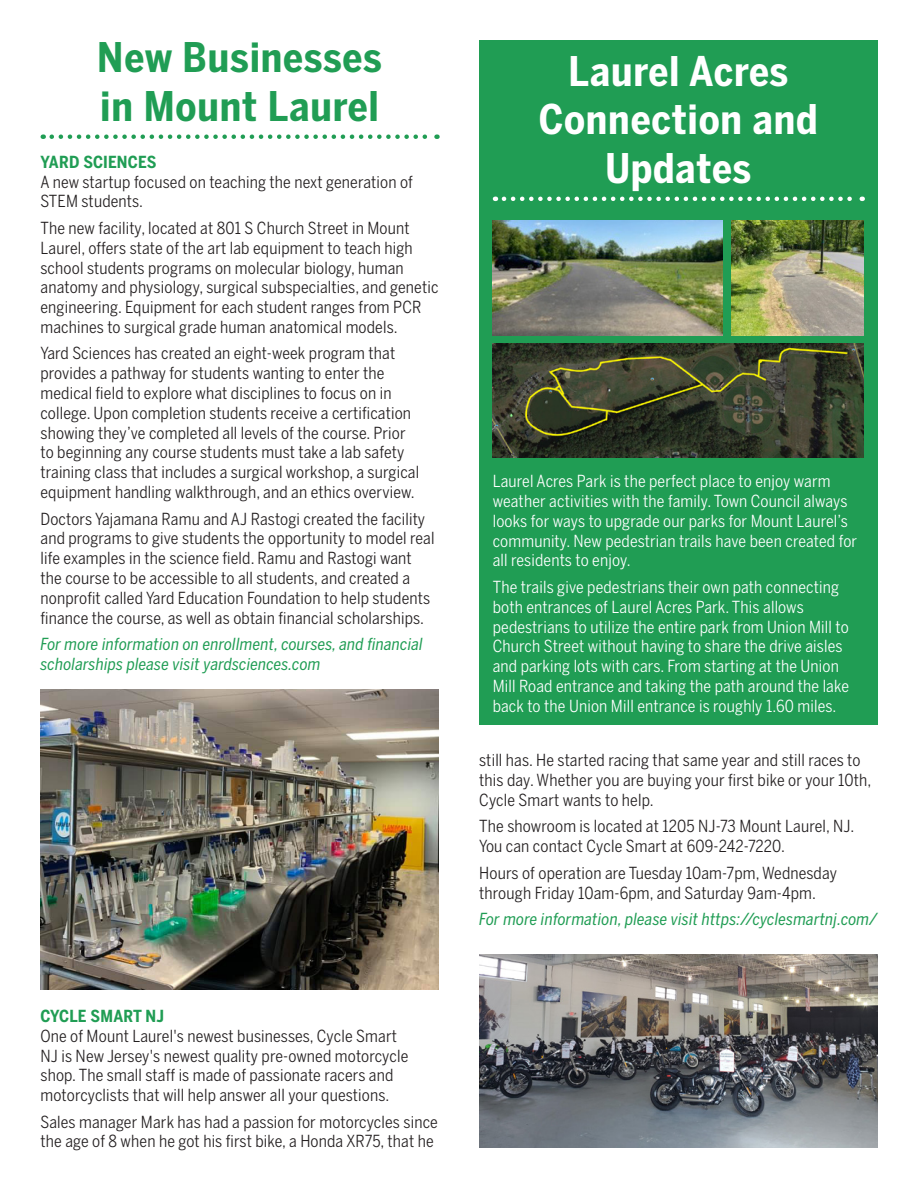
<style>
.page{position:relative;width:918px;height:1188px;background:#fff}
.page>*{position:absolute;margin:0;border:0;box-sizing:border-box;transform-origin:0 0}
.Headline_1{font:700 40.5px/48.6px "Benton Sans Condensed";letter-spacing:.02em;color:#fff;text-align:center}
.Headline_1-2{font:700 40.5px/48.6px "Benton Sans Condensed";letter-spacing:.02em;color:#209d54}
.Body{font:16.5px/19.8px "Benton Sans Condensed";letter-spacing:.01em;color:#231f20}
.Body-2{font:16.5px/19.8px "Benton Sans Condensed";letter-spacing:.01em;color:#fff}
.Web{font:italic 16.5px/19.8px "Benton Sans Condensed";letter-spacing:.01em;color:#209d54}
.Sub_Head{font:700 16.5px "Benton Sans Condensed";letter-spacing:.01em;color:#209d54}
</style>
<div class="page">
<div style="left:479px;top:40px;width:399px;height:685px;background:#209d54"></div>
<svg style="left:504px;top:197px;width:359px;height:4px"></svg>
<img style="left:493px;top:221px;width:230px;height:115px">
<img style="left:731px;top:221px;width:133px;height:115px">
<img style="left:493px;top:343px;width:371px;height:115px">
<svg style="left:52px;top:134px;width:385px;height:5px"></svg>
<img style="left:40px;top:689px;width:399px;height:300px">
<img style="left:479px;top:955px;width:399px;height:193px">
<p class="Headline_1-2" style="left:97px;top:34px;width:286px">New Businesses in Mount Laurel</p>
<p class="Sub_Head" style="left:40px;top:151px;width:117px">YARD SCIENCES</p>
<p class="Body" style="left:40px;top:172px;width:374px">A new startup focused on teaching the next generation of<br>STEM students.</p>
<p class="Body" style="left:40px;top:218px;width:400px">The new facility, located at 801 S Church Street in Mount Laurel, offers state of the art lab equipment to teach high school students programs on molecular biology, human anatomy and physiology, surgical subspecialties, and genetic engineering. Equipment for each student ranges from PCR machines to surgical grade human anatomical models.</p>
<p class="Body" style="left:40px;top:343px;width:380px">Yard Sciences has created an eight-week program that provides a pathway for students wanting to enter the medical field to explore what disciplines to focus on in college. Upon completion students receive a certification showing they’ve completed all levels of the course. Prior to beginning any course students must take a lab safety training class that includes a surgical workshop, a surgical equipment handling walkthrough, and an ethics overview.</p>
<p class="Body" style="left:40px;top:509px;width:396px">Doctors Yajamana Ramu and AJ Rastogi created the facility and programs to give students the opportunity to model real life examples in the science field. Ramu and Rastogi want the course to be accessible to all students, and created a nonprofit called Yard Education Foundation to help students finance the course, as well as obtain financial scholarships.</p>
<p class="Web" style="left:40px;top:634px;width:384px">For more information on enrollment, courses, and financial scholarships please visit yardsciences.com</p>
<p class="Sub_Head" style="left:40px;top:1006px;width:125px">CYCLE SMART NJ</p>
<p class="Body" style="left:40px;top:1026px;width:369px">One of Mount Laurel's newest businesses, Cycle Smart NJ is New Jersey's newest quality pre-owned motorcycle shop. The small staff is made of passionate racers and motorcyclists that will help answer all your questions.</p>
<p class="Body" style="left:40px;top:1112px;width:399px">Sales manager Mark has had a passion for motorcycles since the age of 8 when he got his first bike, a Honda XR75, that he</p>
<p class="Headline_1" style="left:539px;top:47px;width:280px">Laurel Acres<br>Connection and<br>Updates</p>
<p class="Body-2" style="left:493px;top:471px;width:366px">Laurel Acres Park is the perfect place to enjoy warm weather activities with the family. Town Council always looks for ways to upgrade our parks for Mount Laurel’s community. New pedestrian trails have been created for all residents to enjoy.</p>
<p class="Body-2" style="left:493px;top:577px;width:358px">The trails give pedestrians their own path connecting both entrances of Laurel Acres Park. This allows pedestrians to utilize the entire park from Union Mill to Church Street without having to share the drive aisles and parking lots with cars. From starting at the Union Mill Road entrance and taking the path around the lake back to the Union Mill entrance is roughly 1.60 miles.</p>
<p class="Body" style="left:479px;top:750px;width:394px">still has. He started racing that same year and still races to this day. Whether you are buying your first bike or your 10th,<br>Cycle Smart wants to help.</p>
<p class="Body" style="left:479px;top:816px;width:377px">The showroom is located at 1205 NJ-73 Mount Laurel, NJ.<br>You can contact Cycle Smart at 609-242-7220.</p>
<p class="Body" style="left:479px;top:863px;width:359px">Hours of operation are Tuesday 10am-7pm, Wednesday through Friday 10am-6pm, and Saturday 9am-4pm.</p>
<p class="Web" style="left:479px;top:909px;width:400px">For more information, please visit https://cyclesmartnj.com/</p>
</div>
